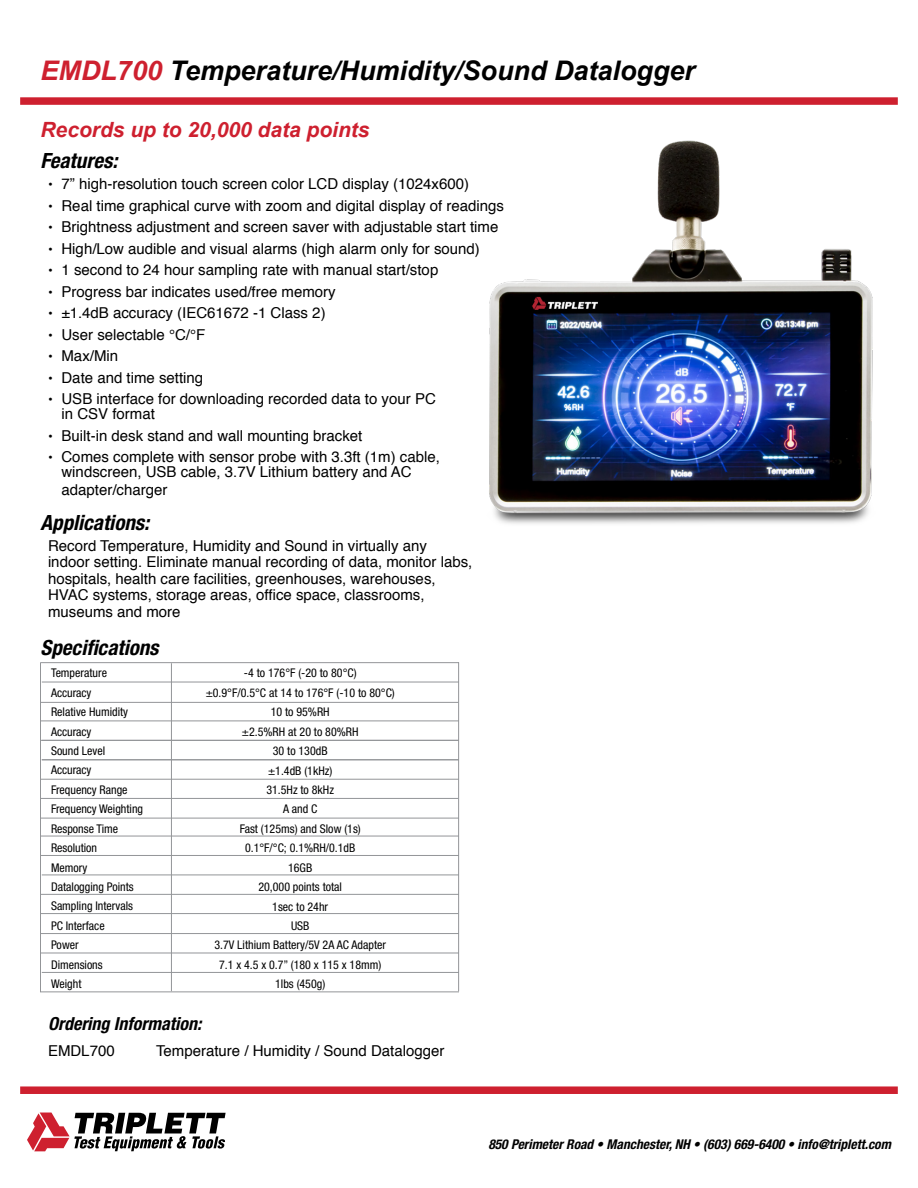
<style>
.page{position:relative;width:918px;height:1188px;background:#fff}
.page>*{position:absolute;margin:0;border:0;box-sizing:border-box;transform-origin:0 0}
.t1{font:italic 700 27px "Arial";color:#000}
.t2{font:italic 700 condensed 21px "Helvetica Neue LT Std";color:#000}
.t3{font:italic 700 21px "Arial";color:#ce202f}
.t4{font:italic 700 condensed 18px "Helvetica Neue LT Std";color:#000}
.t5{font:15px/16.5px "Helvetica";color:#000}
.t6{font:italic 700 condensed 13.5px "Helvetica Neue LT Std";color:#000}
.t7{font:condensed 12px/19.5px "Helvetica Neue LT Std";color:#000}
.s1{color:#ce202f}
.s2{font-size:13.5px}
</style>
<div class="page">
<img style="left:489px;top:140px;width:384px;height:384px">
<div style="left:20px;top:97px;width:878px;height:8px;background:#ce202f"></div>
<div style="left:20px;top:1086px;width:878px;height:8px;background:#ce202f"></div>
<svg style="left:27px;top:1113px;width:199px;height:38px"></svg>
<hr style="left:42px;top:682px;width:417px;height:1px;background:#939598">
<hr style="left:40px;top:721px;width:419px;height:1px;background:#939598">
<hr style="left:40px;top:836px;width:419px;height:1px;background:#939598">
<hr style="left:40px;top:933px;width:419px;height:1px;background:#939598">
<hr style="left:40px;top:740px;width:419px;height:1px;background:#939598">
<hr style="left:40px;top:855px;width:419px;height:1px;background:#939598">
<hr style="left:40px;top:953px;width:419px;height:1px;background:#939598">
<hr style="left:40px;top:662px;width:419px;height:1px;background:#939598">
<hr style="left:42px;top:759px;width:417px;height:1px;background:#939598">
<hr style="left:42px;top:875px;width:417px;height:1px;background:#939598">
<hr style="left:42px;top:972px;width:417px;height:1px;background:#939598">
<hr style="left:40px;top:779px;width:419px;height:1px;background:#939598">
<hr style="left:40px;top:894px;width:419px;height:1px;background:#939598">
<hr style="left:40px;top:992px;width:419px;height:1px;background:#939598">
<hr style="left:40px;top:818px;width:419px;height:1px;background:#939598">
<hr style="left:40px;top:798px;width:418px;height:1px;background:#939598">
<hr style="left:40px;top:913px;width:418px;height:1px;background:#939598">
<hr style="left:40px;top:702px;width:418px;height:1px;background:#939598">
<hr style="left:171px;top:663px;width:1px;height:328px;background:#939598">
<hr style="left:458px;top:662px;width:1px;height:329px;background:#939598">
<hr style="left:40px;top:663px;width:1px;height:329px;background:#939598">
<h1 class="t1" style="left:40px;top:52px;width:656px"><span class="s1">EMDL700</span> Temperature/Humidity/Sound Datalogger</h1>
<h2 class="t3" style="left:40px;top:116px;width:331px">Records up to 20,000 data points</h2>
<h2 class="t2" style="left:40px;top:148px;width:78px">Features:</h2>
<p class="t5" style="left:48px;top:176px;width:423px"><span class="s2">•</span> 7” high-resolution touch screen color LCD display (1024x600)</p>
<p class="t5" style="left:48px;top:198px;width:458px"><span class="s2">•</span> Real time graphical curve with zoom and digital display of readings</p>
<p class="t5" style="left:48px;top:219px;width:452px"><span class="s2">•</span> Brightness adjustment and screen saver with adjustable start time</p>
<p class="t5" style="left:48px;top:241px;width:433px"><span class="s2">•</span> High/Low audible and visual alarms (high alarm only for sound)</p>
<p class="t5" style="left:48px;top:262px;width:392px"><span class="s2">•</span> 1 second to 24 hour sampling rate with manual start/stop</p>
<p class="t5" style="left:48px;top:284px;width:289px"><span class="s2">•</span> Progress bar indicates used/free memory</p>
<p class="t5" style="left:48px;top:305px;width:279px"><span class="s2">•</span> ±1.4dB accuracy (IEC61672 -1 Class 2)</p>
<p class="t5" style="left:48px;top:327px;width:159px"><span class="s2">•</span> User selectable °C/°F</p>
<p class="t5" style="left:48px;top:348px;width:72px"><span class="s2">•</span> Max/Min</p>
<p class="t5" style="left:48px;top:369px;width:157px"><span class="s2">•</span> Date and time setting</p>
<p class="t5" style="left:62px;top:392px;width:376px;line-height:15px;text-indent:-14px"><span class="s2">•</span> USB interface for downloading recorded data to your PC in CSV format</p>
<p class="t5" style="left:48px;top:427px;width:316px"><span class="s2">•</span> Built-in desk stand and wall mounting bracket</p>
<p class="t5" style="left:62px;top:450px;width:380px;line-height:15px;text-indent:-14px"><span class="s2">•</span> Comes complete with sensor probe with 3.3ft (1m) cable, windscreen, USB cable, 3.7V Lithium battery and AC</p>
<p class="t5" style="left:62px;top:482px;width:107px">adapter/charger</p>
<h2 class="t2" style="left:40px;top:510px;width:110px">Applications:</h2>
<p class="t5" style="left:48px;top:538px;width:426px">Record Temperature, Humidity and Sound in virtually any indoor setting. Eliminate manual recording of data, monitor labs, hospitals, health care facilities, greenhouses, warehouses, HVAC systems, storage areas, office space, classrooms, museums and more</p>
<h2 class="t2" style="left:40px;top:635px;width:120px">Specifications</h2>
<p class="t7" style="left:51px;top:663px;width:94px">Temperature<br>Accuracy<br>Relative Humidity<br>Accuracy<br>Sound Level<br>Accuracy<br>Frequency Range<br>Frequency Weighting<br>Response Time<br>Resolution<br>Memory<br>Datalogging Points<br>Sampling Intervals<br>PC Interface<br>Power<br>Dimensions<br>Weight</p>
<p class="t7" style="left:206px;top:663px;width:191px;text-align:center">-4 to 176°F (-20 to 80°C)<br>±0.9°F/0.5°C at 14 to 176°F (-10 to 80°C)<br>10 to 95%RH<br>±2.5%RH at 20 to 80%RH<br>30 to 130dB<br>±1.4dB (1kHz)<br>31.5Hz to 8kHz<br>A and C<br>Fast (125ms) and Slow (1s)<br>0.1°F/°C; 0.1%RH/0.1dB<br>16GB<br>20,000 points total<br>1sec to 24hr<br>USB<br>3.7V Lithium Battery/5V 2A AC Adapter<br>7.1 x 4.5 x 0.7” (180 x 115 x 18mm)<br>1lbs (450g)</p>
<p class="t4" style="left:48px;top:1013px;width:155px">Ordering Information:</p>
<p class="t5" style="left:48px;top:1043px;width:68px">EMDL700</p>
<p class="t5" style="left:156px;top:1043px;width:290px">Temperature / Humidity / Sound Datalogger</p>
<p class="t6" style="left:488px;top:1136px;width:404px">850 Perimeter Road • Manchester, NH • (603) 669-6400 • info@triplett.com</p>
</div>
